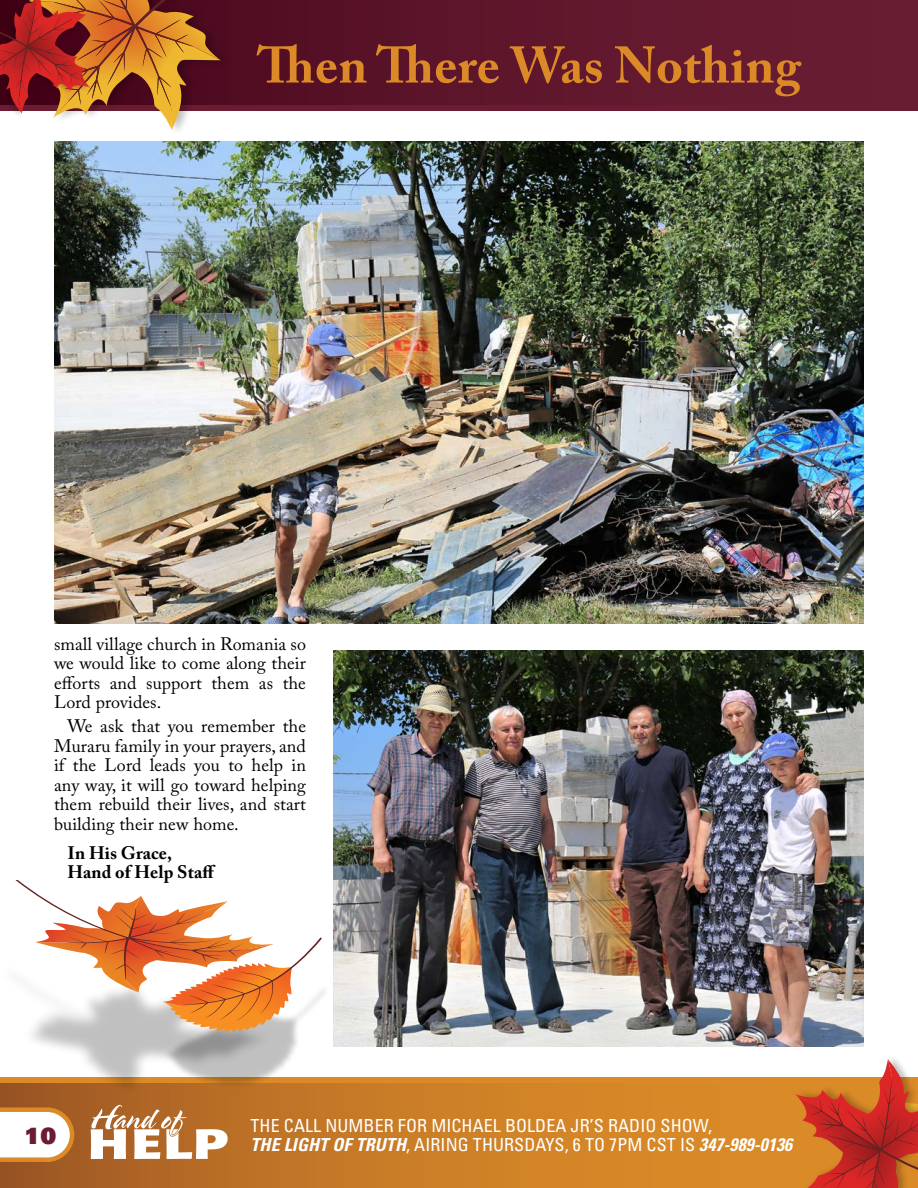
<style>
.page{position:relative;width:918px;height:1188px;background:#fff}
.page>*{position:absolute;margin:0;border:0;box-sizing:border-box;transform-origin:0 0}
.t1{font:700 51px "Adobe Caslon Pro";letter-spacing:.01em;color:#db8a27}
.t2{font:900 22.5px "Univers LT";color:#6a1d32}
.t3{font:18px/19.5px "Adobe Caslon Pro";letter-spacing:.005em;color:#000;text-align:justify}
.t4{font:condensed 18px/19.5px "Univers LT";letter-spacing:.005em;color:#fff}
.t5{font:700 18px/19.5px "Adobe Caslon Pro";letter-spacing:.005em;color:#000}
.s1{font-weight:700;font-style:italic}
</style>
<div class="page">
<img style="left:333px;top:650px;width:531px;height:396px">
<img style="left:54px;top:142px;width:810px;height:481px">
<svg style="left:0;top:1083px;width:761px;height:105px;background:#c97b26"></svg>
<svg style="left:0;top:1105px;width:77px;height:59px"></svg>
<div style="left:0;top:0;width:918px;height:108px;background:#62182e"></div>
<div style="left:0;top:105px;width:918px;height:6px;background:#6a1d32"></div>
<div style="left:0;top:1077px;width:918px;height:6px;background:#db8a27"></div>
<svg style="left:91px;top:1105px;width:137px;height:54px"></svg>
<img style="left:54px;top:0;width:243px;height:198px">
<img style="left:54px;top:130px;width:63px;height:11px">
<svg style="left:0;top:0;width:222px;height:130px"></svg>
<img style="left:761px;top:1022px;width:103px;height:166px">
<svg style="left:795px;top:1055px;width:123px;height:133px"></svg>
<img style="left:0;top:1032px;width:282px;height:66px">
<img style="left:159px;top:990px;width:174px;height:101px">
<svg style="left:15px;top:880px;width:307px;height:152px"></svg>
<h1 class="t1" style="left:257px;top:35px;width:545px">Then There Was Nothing</h1>
<p class="t3" style="left:54px;top:634px;width:253px">small village church in Romania so we would like to come along their efforts and support them as the Lord provides.</p>
<p class="t3" style="left:54px;top:716px;width:254px;text-indent:14px">We ask that you remember the Muraru family in your prayers, and if the Lord leads you to help in any way, it will go toward helping them rebuild their lives, and start building their new home.</p>
<p class="t5" style="left:68px;top:843px;width:150px">In His Grace,<br>Hand of Help Staff</p>
<p class="t2" style="left:25px;top:1121px;width:33px">10</p>
<p class="t4" style="left:251px;top:1115px;width:543px">THE CALL NUMBER FOR MICHAEL BOLDEA JR’S RADIO SHOW,<br><span class="s1">THE LIGHT OF TRUTH</span>, AIRING THURSDAYS, 6 TO 7PM CST IS <span class="s1">347-989-0136</span></p>
</div>
